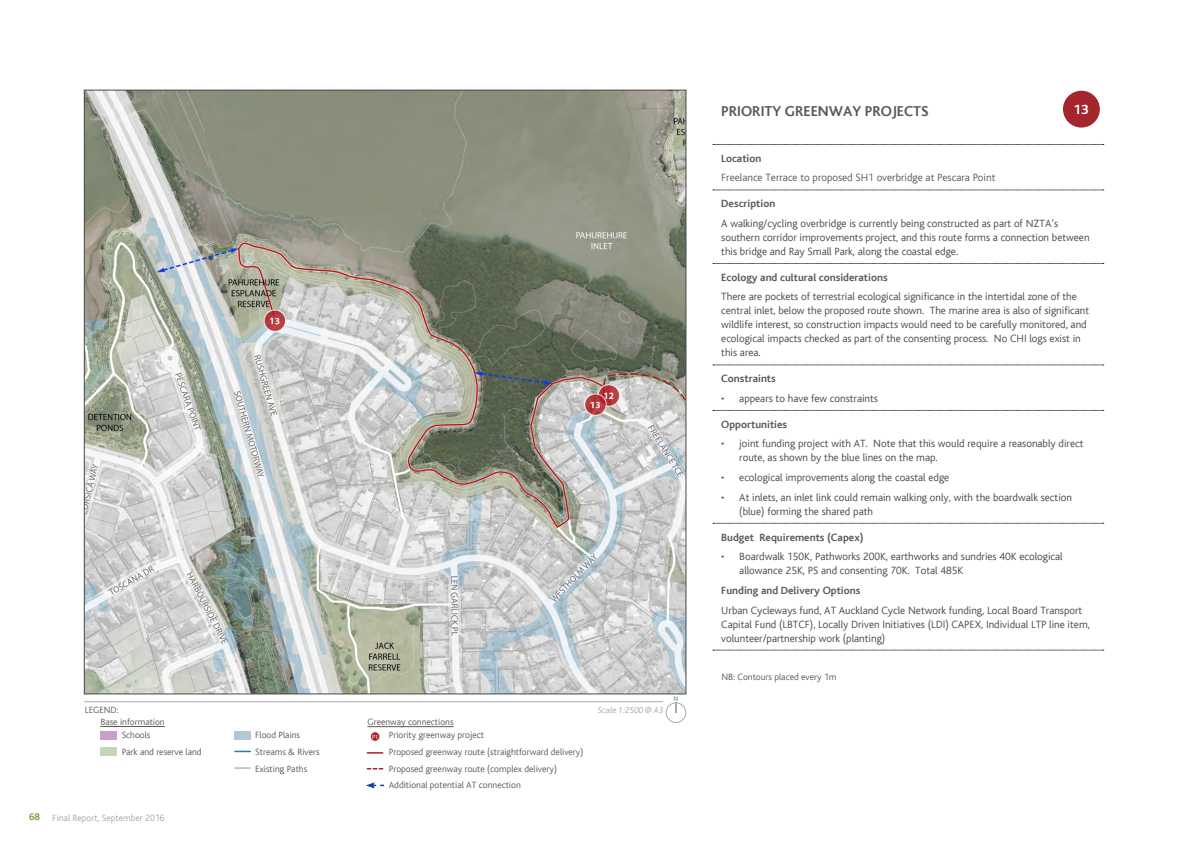
<style>
.page{position:relative;width:1191px;height:842px;background:#fff}
.page>*{position:absolute;margin:0;border:0;box-sizing:border-box;transform-origin:0 0}
.Body_Text{font:700 15px "AC Bliss";color:#5b5857}
.Body_Text-2{font:14px "Auckland Council Bliss Bold";color:#fff}
.Body_Text-3{font:300 11px/14px "AC Bliss";color:#464748}
.Body_Text-4{font:700 11px "AC Bliss";color:#5b5857}
.Body_Text-5{font:300 11px "AC Bliss";color:#5b5857}
.Legend_Text{font:300 9.5px "AC Bliss";color:#5b5857}
.t1{font:300 9.5px "AC Bliss";color:#a7a3a4}
.t2{font:italic 300 9px "AC Bliss";color:#a8a9ad}
.t3{font:700 7px "Myriad Pro";color:#a8a9ad}
.t4{font:6.1px "Myriad Pro";color:#fff}
.s1{font-weight:700;font-size:10px;color:#74a040}
</style>
<div class="page">
<svg style="left:713px;top:190px;width:390px;height:1px"></svg>
<svg style="left:713px;top:263px;width:390px;height:1px"></svg>
<svg style="left:713px;top:365px;width:390px;height:1px"></svg>
<svg style="left:713px;top:410px;width:390px;height:1px"></svg>
<svg style="left:713px;top:523px;width:390px;height:1px"></svg>
<svg style="left:713px;top:650px;width:390px;height:1px"></svg>
<svg style="left:713px;top:144px;width:390px;height:1px"></svg>
<div style="left:1063px;top:91px;width:36px;height:37px;background:#a3262c;border-radius:50%"></div>
<div style="left:100px;top:731px;width:17px;height:8px;background:#cb9fc8"></div>
<div style="left:234px;top:731px;width:16px;height:8px;background:#b2c8d3"></div>
<div style="left:100px;top:747px;width:17px;height:9px;background:#c5d5b6"></div>
<hr style="left:367px;top:726px;width:86px;height:1px;background:#5b5857">
<hr style="left:100px;top:726px;width:65px;height:1px;background:#5b5857">
<svg style="left:367px;top:752px;width:16px;height:2px"></svg>
<svg style="left:235px;top:751px;width:15px;height:1px"></svg>
<svg style="left:235px;top:767px;width:15px;height:2px"></svg>
<svg style="left:367px;top:768px;width:16px;height:1px"></svg>
<div style="left:370px;top:732px;width:10px;height:9px;background:#af1e29;border-radius:50%"></div>
<div style="left:369px;top:731px;width:12px;height:11px;border:1px solid #fff;border-radius:50%"></div>
<div style="left:370px;top:731px;width:10px;height:11px;border:1px solid #fff;border-radius:50%"></div>
<img style="left:86px;top:92px;width:598px;height:600px">
<hr style="left:84px;top:701px;width:579px;height:1px;background:#a8a9ad">
<div style="left:666px;top:703px;width:20px;height:20px;border:1px solid #a8a9ad;border-radius:50%"></div>
<svg style="left:366px;top:782px;width:18px;height:7px"></svg>
<p class="Legend_Text" style="left:85px;top:704px;width:35px">LEGEND:</p>
<p class="Legend_Text" style="left:100px;top:717px;width:66px">Base information</p>
<p class="Legend_Text" style="left:367px;top:717px;width:88px">Greenway connections</p>
<p class="Legend_Text" style="left:122px;top:730px;width:30px">Schools</p>
<p class="Legend_Text" style="left:122px;top:747px;width:81px">Park and reserve land</p>
<p class="t1" style="left:29px;top:812px;width:137px"><span class="s1">68</span> Final Report, September 2016</p>
<p class="Legend_Text" style="left:255px;top:730px;width:46px">Flood Plains</p>
<p class="Legend_Text" style="left:255px;top:747px;width:66px">Streams &amp; Rivers</p>
<p class="Legend_Text" style="left:255px;top:763px;width:54px">Existing Paths</p>
<p class="t4" style="left:372px;top:733px;width:8px">P1</p>
<p class="Legend_Text" style="left:389px;top:730px;width:97px">Priority greenway project</p>
<p class="Legend_Text" style="left:389px;top:747px;width:196px">Proposed greenway route (straightforward delivery)</p>
<p class="Legend_Text" style="left:389px;top:763px;width:170px">Proposed greenway route (complex delivery)</p>
<p class="Legend_Text" style="left:389px;top:780px;width:133px">Additional potential AT connection</p>
<p class="t2" style="left:598px;top:706px;width:67px">Scale 1:2500 @ A3</p>
<p class="t3" style="left:673px;top:694px;width:6px">N</p>
<p class="Body_Text-2" style="left:1073px;top:102px;width:17px">13</p>
<p class="Body_Text" style="left:721px;top:104px;width:209px">PRIORITY GREENWAY PROJECTS</p>
<p class="Body_Text-4" style="left:721px;top:152px;width:42px">Location</p>
<p class="Body_Text-5" style="left:721px;top:172px;width:276px">Freelance Terrace to proposed SH1 overbridge at Pescara Point</p>
<p class="Body_Text-4" style="left:721px;top:198px;width:55px">Description</p>
<p class="Body_Text-3" style="left:721px;top:217px;width:370px">A walking/cycling overbridge is currently being constructed as part of NZTA’s southern corridor improvements project, and this route forms a connection between this bridge and Ray Small Park, along the coastal edge.</p>
<p class="Body_Text-4" style="left:721px;top:271px;width:168px">Ecology and cultural considerations</p>
<p class="Body_Text-3" style="left:721px;top:290px;width:369px">There are pockets of terrestrial ecological significance in the intertidal zone of the central inlet, below the proposed route shown. The marine area is also of significant wildlife interest, so construction impacts would need to be carefully monitored, and ecological impacts checked as part of the consenting process. No CHI logs exist in this area.</p>
<p class="Body_Text-4" style="left:721px;top:373px;width:56px">Constraints</p>
<p class="Body_Text-3" style="left:721px;top:391px;width:158px">• appears to have few constraints</p>
<p class="Body_Text-4" style="left:721px;top:418px;width:67px">Opportunities</p>
<p class="Body_Text-3" style="left:739px;top:437px;width:346px;text-indent:-18px">• joint funding project with AT. Note that this would require a reasonably direct route, as shown by the blue lines on the map.</p>
<p class="Body_Text-3" style="left:721px;top:471px;width:230px">• ecological improvements along the coastal edge</p>
<p class="Body_Text-3" style="left:739px;top:490px;width:334px;text-indent:-18px">• At inlets, an inlet link could remain walking only, with the boardwalk section (blue) forming the shared path</p>
<p class="Body_Text-4" style="left:721px;top:531px;width:144px">Budget Requirements (Capex)</p>
<p class="Body_Text-3" style="left:739px;top:550px;width:325px;text-indent:-18px">• Boardwalk 150K, Pathworks 200K, earthworks and sundries 40K ecological allowance 25K, PS and consenting 70K. Total 485K</p>
<p class="Body_Text-4" style="left:721px;top:585px;width:140px">Funding and Delivery Options</p>
<p class="Body_Text-3" style="left:721px;top:603px;width:370px">Urban Cycleways fund, AT Auckland Cycle Network funding, Local Board Transport<br>Capital Fund (LBTCF), Locally Driven Initiatives (LDI) CAPEX, Individual LTP line item, volunteer/partnership work (planting)</p>
<p class="Legend_Text" style="left:721px;top:672px;width:117px">NB: Contours placed every 1m</p>
</div>
